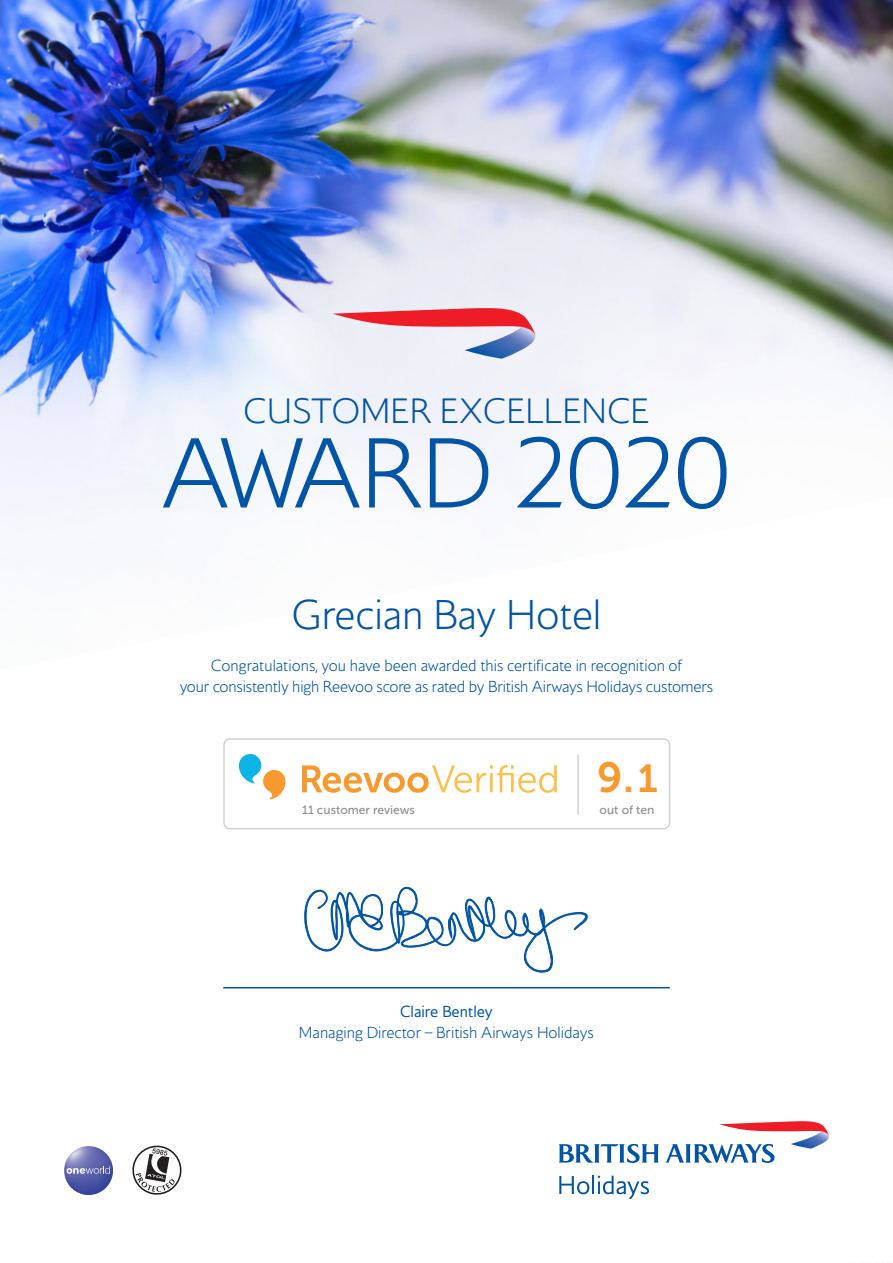
<style>
.page{position:relative;width:893px;height:1263px;background:#fff}
.page>*{position:absolute;margin:0;border:0;box-sizing:border-box;transform-origin:0 0}
.t1{font:200 93px "Mylius Modern";letter-spacing:-.01em;color:#0154a6}
.t2{font:42px "Museo Sans 700";color:#f8992e}
.t3{font:200 39px "Mylius Modern";color:#0154a6}
.t4{font:200 33px "Mylius Modern";color:#0154a6}
.t5{font:200 15px/21px "Mylius Modern";letter-spacing:-.01em;color:#0154a6;text-align:center}
.t6{font:15px "Mylius Modern";color:#0154a6}
.t7{font:12px "Museo Sans 500";color:#8b8d90}
.s1{font-size:39px}
</style>
<div class="page">
<img style="left:0;top:0;width:893px;height:571px">
<svg style="left:333px;top:308px;width:202px;height:51px"></svg>
<div style="left:223px;top:738px;width:447px;height:91px;border:2px solid #d1d2d4;border-radius:6px"></div>
<svg style="left:239px;top:754px;width:47px;height:45px"></svg>
<svg style="left:302px;top:765px;width:255px;height:28px"></svg>
<hr style="left:577px;top:754px;width:2px;height:61px;background:#d1d2d4">
<svg style="left:64px;top:1146px;width:50px;height:49px"></svg>
<svg style="left:132px;top:1145px;width:49px;height:50px"></svg>
<hr style="left:223px;top:987px;width:447px;height:1px;background:#0154a6">
<svg style="left:305px;top:886px;width:282px;height:86px"></svg>
<svg style="left:559px;top:1144px;width:100px;height:19px"></svg>
<svg style="left:665px;top:1121px;width:164px;height:42px"></svg>
<svg style="left:559px;top:1175px;width:90px;height:24px"></svg>
<h3 class="t4" style="left:243px;top:392px;width:408px">CUSTOMER EXCELLENCE</h3>
<h1 class="t1" style="left:161px;top:420px;width:572px">AWARD 2020</h1>
<p class="t3" style="left:291px;top:592px;width:312px">Grecian Bay Hotel</p>
<p class="t5" style="left:180px;top:655px;width:535px">Congratulations, you have been awarded this certificate in recognition of<br>your consistently high Reevoo score as rated by British Airways Holidays customers</p>
<p class="t7" style="left:302px;top:803px;width:114px">11 customer reviews</p>
<p class="t2" style="left:597px;top:754px;width:62px">9.<span class="s1">1</span></p>
<p class="t7" style="left:600px;top:803px;width:56px">out of ten</p>
<p class="t6" style="left:400px;top:1003px;width:94px">Claire Bentley</p>
<p class="t5" style="left:299px;top:1023px;width:297px">Managing Director – British Airways Holidays</p>
</div>
